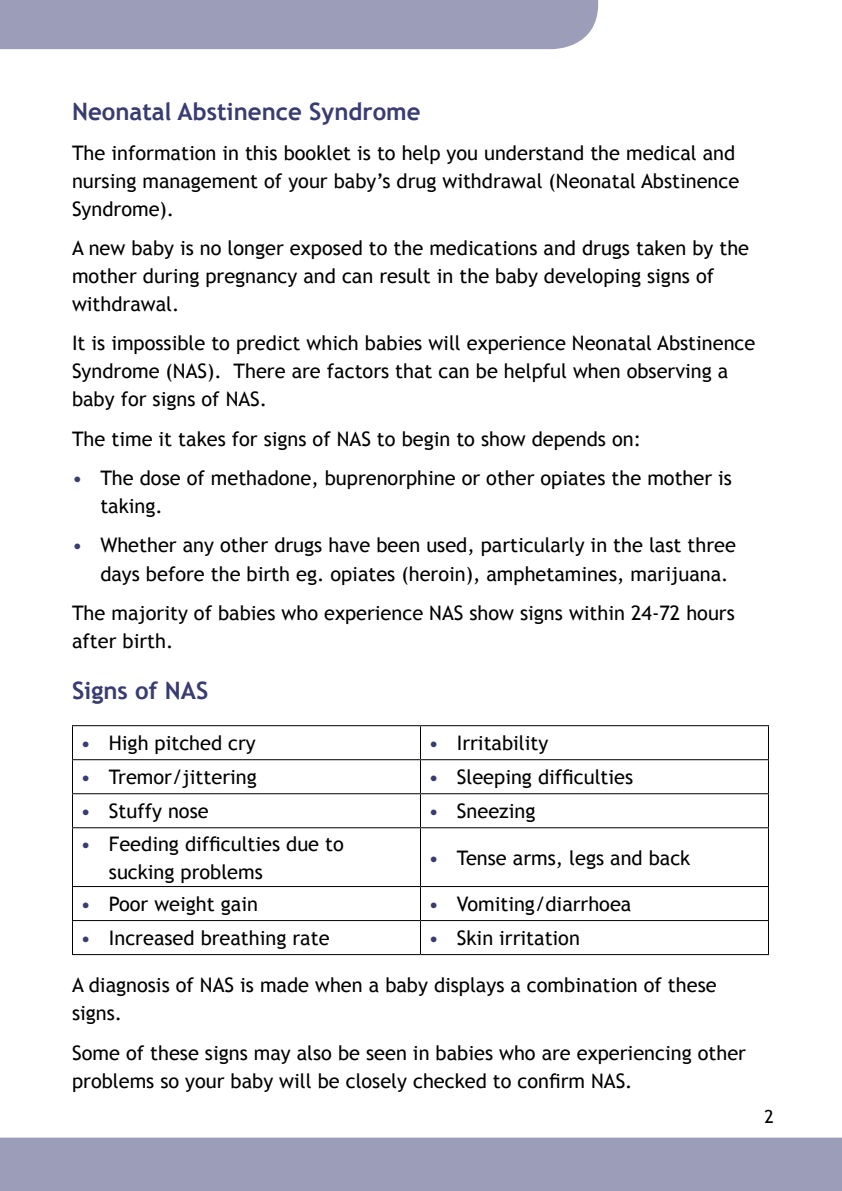
<style>
.page{position:relative;width:842px;height:1191px;background:#fff}
.page>*{position:absolute;margin:0;border:0;box-sizing:border-box;transform-origin:0 0}
.t1{font:700 24px "Trebuchet MS";color:#393c71}
.t2{font:20px/28px "Trebuchet MS";color:#000}
.t3{font:18px "Trebuchet MS";color:#000}
.s1{color:#393c71}
</style>
<div class="page">
<div style="left:0;top:0;width:598px;height:49px;background:#9c9db8"></div>
<div style="left:0;top:1137px;width:842px;height:54px;background:#9c9db8"></div>
<hr style="left:72px;top:725px;width:348px;height:1px;background:#000">
<hr style="left:72px;top:726px;width:1px;height:33px;background:#000">
<hr style="left:420px;top:725px;width:349px;height:1px;background:#000">
<hr style="left:420px;top:726px;width:1px;height:33px;background:#000">
<hr style="left:768px;top:726px;width:1px;height:33px;background:#000">
<hr style="left:72px;top:759px;width:348px;height:1px;background:#000">
<hr style="left:72px;top:760px;width:1px;height:33px;background:#000">
<hr style="left:420px;top:759px;width:349px;height:1px;background:#000">
<hr style="left:420px;top:760px;width:1px;height:33px;background:#000">
<hr style="left:768px;top:760px;width:1px;height:33px;background:#000">
<hr style="left:72px;top:793px;width:348px;height:1px;background:#000">
<hr style="left:72px;top:794px;width:1px;height:33px;background:#000">
<hr style="left:420px;top:793px;width:349px;height:1px;background:#000">
<hr style="left:420px;top:794px;width:1px;height:33px;background:#000">
<hr style="left:768px;top:794px;width:1px;height:33px;background:#000">
<hr style="left:72px;top:827px;width:348px;height:1px;background:#000">
<hr style="left:72px;top:828px;width:1px;height:58px;background:#000">
<hr style="left:420px;top:827px;width:349px;height:1px;background:#000">
<hr style="left:420px;top:828px;width:1px;height:58px;background:#000">
<hr style="left:768px;top:828px;width:1px;height:58px;background:#000">
<hr style="left:72px;top:886px;width:348px;height:1px;background:#000">
<hr style="left:72px;top:887px;width:1px;height:33px;background:#000">
<hr style="left:420px;top:886px;width:349px;height:1px;background:#000">
<hr style="left:420px;top:887px;width:1px;height:33px;background:#000">
<hr style="left:768px;top:887px;width:1px;height:33px;background:#000">
<hr style="left:72px;top:920px;width:348px;height:1px;background:#000">
<hr style="left:72px;top:921px;width:1px;height:33px;background:#000">
<hr style="left:420px;top:920px;width:349px;height:1px;background:#000">
<hr style="left:420px;top:921px;width:1px;height:33px;background:#000">
<hr style="left:768px;top:921px;width:1px;height:33px;background:#000">
<hr style="left:72px;top:954px;width:348px;height:1px;background:#000">
<hr style="left:420px;top:954px;width:349px;height:1px;background:#000">
<p class="t1" style="left:72px;top:96px;width:350px">Neonatal Abstinence Syndrome</p>
<p class="t2" style="left:72px;top:139px;width:669px">The information in this booklet is to help you understand the medical and nursing management of your baby’s drug withdrawal (Neonatal Abstinence<br>Syndrome).</p>
<p class="t2" style="left:72px;top:234px;width:679px">A new baby is no longer exposed to the medications and drugs taken by the mother during pregnancy and can result in the baby developing signs of withdrawal.</p>
<p class="t2" style="left:72px;top:330px;width:685px">It is impossible to predict which babies will experience Neonatal Abstinence<br>Syndrome (NAS). There are factors that can be helpful when observing a baby for signs of NAS.</p>
<p class="t2" style="left:72px;top:425px;width:570px">The time it takes for signs of NAS to begin to show depends on:</p>
<p class="t2" style="left:100px;top:464px;width:633px;text-indent:-28px"><span class="s1">•</span> The dose of methadone, buprenorphine or other opiates the mother is taking.</p>
<p class="t2" style="left:100px;top:532px;width:637px;text-indent:-28px"><span class="s1">•</span> Whether any other drugs have been used, particularly in the last three days before the birth eg. opiates (heroin), amphetamines, marijuana.</p>
<p class="t2" style="left:72px;top:599px;width:664px">The majority of babies who experience NAS show signs within 24-72 hours after birth.</p>
<p class="t1" style="left:72px;top:675px;width:138px">Signs of NAS</p>
<p class="t2" style="left:81px;top:729px;width:177px"><span class="s1">•</span> High pitched cry</p>
<p class="t2" style="left:428px;top:729px;width:121px"><span class="s1">•</span> Irritability</p>
<p class="t2" style="left:81px;top:763px;width:178px"><span class="s1">•</span> Tremor/jittering</p>
<p class="t2" style="left:428px;top:763px;width:206px"><span class="s1">•</span> Sleeping difficulties</p>
<p class="t2" style="left:81px;top:797px;width:130px"><span class="s1">•</span> Stuffy nose</p>
<p class="t2" style="left:429px;top:797px;width:108px"><span class="s1">•</span> Sneezing</p>
<p class="t2" style="left:109px;top:829px;width:236px;text-indent:-28px"><span class="s1">•</span> Feeding difficulties due to sucking problems</p>
<p class="t2" style="left:429px;top:843px;width:263px"><span class="s1">•</span> Tense arms, legs and back</p>
<p class="t2" style="left:81px;top:890px;width:179px"><span class="s1">•</span> Poor weight gain</p>
<p class="t2" style="left:429px;top:890px;width:204px"><span class="s1">•</span> Vomiting/diarrhoea</p>
<p class="t2" style="left:81px;top:924px;width:251px"><span class="s1">•</span> Increased breathing rate</p>
<p class="t2" style="left:429px;top:924px;width:153px"><span class="s1">•</span> Skin irritation</p>
<p class="t2" style="left:72px;top:971px;width:646px">A diagnosis of NAS is made when a baby displays a combination of these signs.</p>
<p class="t2" style="left:72px;top:1039px;width:675px">Some of these signs may also be seen in babies who are experiencing other problems so your baby will be closely checked to confirm NAS.</p>
<p class="t3" style="left:764px;top:1106px;width:11px">2</p>
</div>
